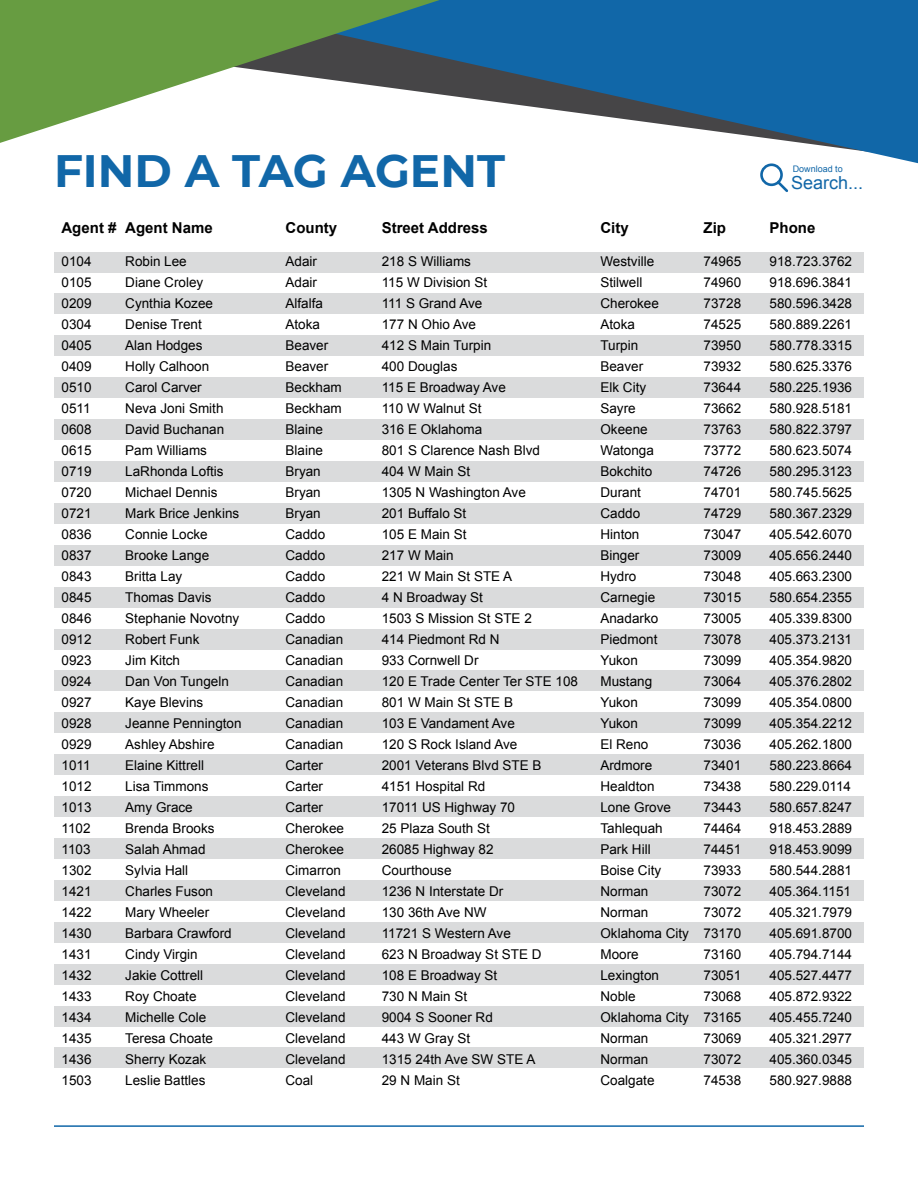
<style>
.page{position:relative;width:918px;height:1188px;background:#fff}
.page>*{position:absolute;margin:0;border:0;box-sizing:border-box;transform-origin:0 0}
.t1{font:700 45.3px "Montserrat";color:#1167a8}
.t2{font:18px "Arial";color:#1167a8}
.t3{font:700 15px "Arial";color:#000}
.t4{font:13.5px/21px "Arial";color:#000}
.t5{font:9px "Arial";color:#1167a8}
</style>
<div class="page">
<div style="left:54px;top:252px;width:810px;height:21px;background:#dadbdc"></div>
<div style="left:54px;top:294px;width:810px;height:20px;background:#dadbdc"></div>
<div style="left:54px;top:587px;width:810px;height:21px;background:#dadbdc"></div>
<div style="left:54px;top:712px;width:810px;height:21px;background:#dadbdc"></div>
<div style="left:54px;top:629px;width:810px;height:21px;background:#dadbdc"></div>
<div style="left:54px;top:754px;width:810px;height:21px;background:#dadbdc"></div>
<div style="left:54px;top:670px;width:810px;height:21px;background:#dadbdc"></div>
<div style="left:54px;top:796px;width:810px;height:21px;background:#dadbdc"></div>
<div style="left:54px;top:335px;width:810px;height:21px;background:#dadbdc"></div>
<div style="left:54px;top:461px;width:810px;height:21px;background:#dadbdc"></div>
<div style="left:54px;top:377px;width:810px;height:21px;background:#dadbdc"></div>
<div style="left:54px;top:503px;width:810px;height:21px;background:#dadbdc"></div>
<div style="left:54px;top:419px;width:810px;height:21px;background:#dadbdc"></div>
<div style="left:54px;top:545px;width:810px;height:21px;background:#dadbdc"></div>
<div style="left:54px;top:838px;width:810px;height:21px;background:#dadbdc"></div>
<div style="left:54px;top:964px;width:810px;height:21px;background:#dadbdc"></div>
<div style="left:54px;top:880px;width:810px;height:21px;background:#dadbdc"></div>
<div style="left:54px;top:1006px;width:810px;height:21px;background:#dadbdc"></div>
<div style="left:54px;top:922px;width:810px;height:21px;background:#dadbdc"></div>
<div style="left:54px;top:1047px;width:810px;height:21px;background:#dadbdc"></div>
<div style="left:760px;top:163px;width:23px;height:23px;border:3px solid #1167a8;border-radius:50%"></div>
<svg style="left:775px;top:179px;width:14px;height:13px"></svg>
<hr style="left:54px;top:1125px;width:810px;height:2px;background:#1167a8">
<svg style="left:440px;top:0;width:478px;height:163px;fill:#1167a8"></svg>
<svg style="left:0;top:0;width:440px;height:143px;fill:#679c41"></svg>
<h1 class="t1" style="left:54px;top:139px;width:453px">FIND A TAG AGENT</h1>
<p class="t3" style="left:62px;top:218px;width:57px">Agent #</p>
<p class="t4" style="left:62px;top:251px;width:32px;text-align:justify">0104<br>0105<br>0209<br>0304<br>0405<br>0409<br>0510<br>0511<br>0608<br>0615<br>0719<br>0720<br>0721<br>0836<br>0837<br>0843<br>0845<br>0846<br>0912<br>0923<br>0924<br>0927<br>0928<br>0929<br>1011<br>1012<br>1013<br>1102<br>1103<br>1302<br>1421<br>1422<br>1430<br>1431<br>1432<br>1433<br>1434<br>1435<br>1436<br>1503</p>
<p class="t3" style="left:125px;top:218px;width:89px">Agent Name</p>
<p class="t4" style="left:125px;top:251px;width:118px">Robin Lee<br>Diane Croley<br>Cynthia Kozee<br>Denise Trent<br>Alan Hodges<br>Holly Calhoon<br>Carol Carver<br>Neva Joni Smith<br>David Buchanan<br>Pam Williams<br>LaRhonda Loftis<br>Michael Dennis<br>Mark Brice Jenkins<br>Connie Locke<br>Brooke Lange<br>Britta Lay<br>Thomas Davis<br>Stephanie Novotny<br>Robert Funk<br>Jim Kitch<br>Dan Von Tungeln<br>Kaye Blevins<br>Jeanne Pennington<br>Ashley Abshire<br>Elaine Kittrell<br>Lisa Timmons<br>Amy Grace<br>Brenda Brooks<br>Salah Ahmad<br>Sylvia Hall<br>Charles Fuson<br>Mary Wheeler<br>Barbara Crawford<br>Cindy Virgin<br>Jakie Cottrell<br>Roy Choate<br>Michelle Cole<br>Teresa Choate<br>Sherry Kozak<br>Leslie Battles</p>
<p class="t3" style="left:286px;top:218px;width:53px">County</p>
<p class="t4" style="left:286px;top:251px;width:62px">Adair<br>Adair<br>Alfalfa<br>Atoka<br>Beaver<br>Beaver<br>Beckham<br>Beckham<br>Blaine<br>Blaine<br>Bryan<br>Bryan<br>Bryan<br>Caddo<br>Caddo<br>Caddo<br>Caddo<br>Caddo<br>Canadian<br>Canadian<br>Canadian<br>Canadian<br>Canadian<br>Canadian<br>Carter<br>Carter<br>Carter<br>Cherokee<br>Cherokee<br>Cimarron<br>Cleveland<br>Cleveland<br>Cleveland<br>Cleveland<br>Cleveland<br>Cleveland<br>Cleveland<br>Cleveland<br>Cleveland<br>Coal</p>
<p class="t3" style="left:382px;top:218px;width:108px">Street Address</p>
<p class="t4" style="left:382px;top:251px;width:198px">218 S Williams<br>115 W Division St<br>111 S Grand Ave<br>177 N Ohio Ave<br>412 S Main Turpin<br>400 Douglas<br>115 E Broadway Ave<br>110 W Walnut St<br>316 E Oklahoma<br>801 S Clarence Nash Blvd<br>404 W Main St<br>1305 N Washington Ave<br>201 Buffalo St<br>105 E Main St<br>217 W Main<br>221 W Main St STE A<br>4 N Broadway St<br>1503 S Mission St STE 2<br>414 Piedmont Rd N<br>933 Cornwell Dr<br>120 E Trade Center Ter STE 108<br>801 W Main St STE B<br>103 E Vandament Ave<br>120 S Rock Island Ave<br>2001 Veterans Blvd STE B<br>4151 Hospital Rd<br>17011 US Highway 70<br>25 Plaza South St<br>26085 Highway 82<br>Courthouse<br>1236 N Interstate Dr<br>130 36th Ave NW<br>11721 S Western Ave<br>623 N Broadway St STE D<br>108 E Broadway St<br>730 N Main St<br>9004 S Sooner Rd<br>443 W Gray St<br>1315 24th Ave SW STE A<br>29 N Main St</p>
<p class="t3" style="left:600px;top:218px;width:30px">City</p>
<p class="t4" style="left:600px;top:251px;width:90px">Westville<br>Stilwell<br>Cherokee<br>Atoka<br>Turpin<br>Beaver<br>Elk City<br>Sayre<br>Okeene<br>Watonga<br>Bokchito<br>Durant<br>Caddo<br>Hinton<br>Binger<br>Hydro<br>Carnegie<br>Anadarko<br>Piedmont<br>Yukon<br>Mustang<br>Yukon<br>Yukon<br>El Reno<br>Ardmore<br>Healdton<br>Lone Grove<br>Tahlequah<br>Park Hill<br>Boise City<br>Norman<br>Norman<br>Oklahoma City<br>Moore<br>Lexington<br>Noble<br>Oklahoma City<br>Norman<br>Norman<br>Coalgate</p>
<p class="t3" style="left:704px;top:218px;width:24px">Zip</p>
<p class="t4" style="left:704px;top:251px;width:39px;text-align:justify">74965<br>74960<br>73728<br>74525<br>73950<br>73932<br>73644<br>73662<br>73763<br>73772<br>74726<br>74701<br>74729<br>73047<br>73009<br>73048<br>73015<br>73005<br>73078<br>73099<br>73064<br>73099<br>73099<br>73036<br>73401<br>73438<br>73443<br>74464<br>74451<br>73933<br>73072<br>73072<br>73170<br>73160<br>73051<br>73068<br>73165<br>73069<br>73072<br>74538</p>
<p class="t5" style="left:793px;top:163px;width:52px">Download to</p>
<h2 class="t2" style="left:791px;top:170px;width:74px">Search...</h2>
<p class="t3" style="left:770px;top:218px;width:47px">Phone</p>
<p class="t4" style="left:770px;top:251px;width:84px;text-align:justify">918.723.3762<br>918.696.3841<br>580.596.3428<br>580.889.2261<br>580.778.3315<br>580.625.3376<br>580.225.1936<br>580.928.5181<br>580.822.3797<br>580.623.5074<br>580.295.3123<br>580.745.5625<br>580.367.2329<br>405.542.6070<br>405.656.2440<br>405.663.2300<br>580.654.2355<br>405.339.8300<br>405.373.2131<br>405.354.9820<br>405.376.2802<br>405.354.0800<br>405.354.2212<br>405.262.1800<br>580.223.8664<br>580.229.0114<br>580.657.8247<br>918.453.2889<br>918.453.9099<br>580.544.2881<br>405.364.1151<br>405.321.7979<br>405.691.8700<br>405.794.7144<br>405.527.4477<br>405.872.9322<br>405.455.7240<br>405.321.2977<br>405.360.0345<br>580.927.9888</p>
</div>
